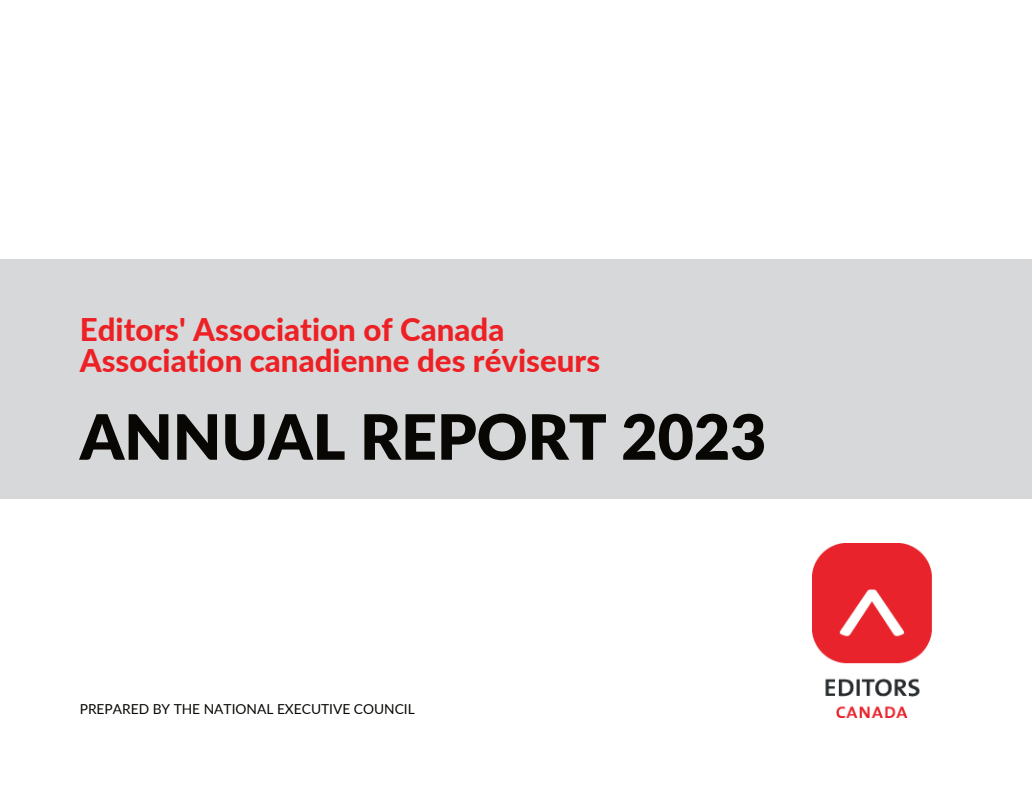
<style>
.page{position:relative;width:1032px;height:797px;background:#fff}
.page>*{position:absolute;margin:0;border:0;box-sizing:border-box;transform-origin:0 0}
.t1{font:900 62.5px "Lato";color:#080704}
.t2{font:800 31.25px/30.9px "Lato";color:#ed2125}
.t3{font:13.75px "Lato";color:#080704}
</style>
<div class="page">
<div style="left:0;top:259px;width:1031px;height:239px;background:#d7d8d9"></div>
<img style="left:812px;top:544px;width:120px;height:173px">
<p class="t2" style="left:80px;top:313px;width:522px">Editors' Association of Canada<br>Association canadienne des réviseurs</p>
<h1 class="t1" style="left:80px;top:390px;width:688px">ANNUAL REPORT 2023</h1>
<p class="t3" style="left:80px;top:699px;width:336px">PREPARED BY THE NATIONAL EXECUTIVE COUNCIL</p>
</div>
